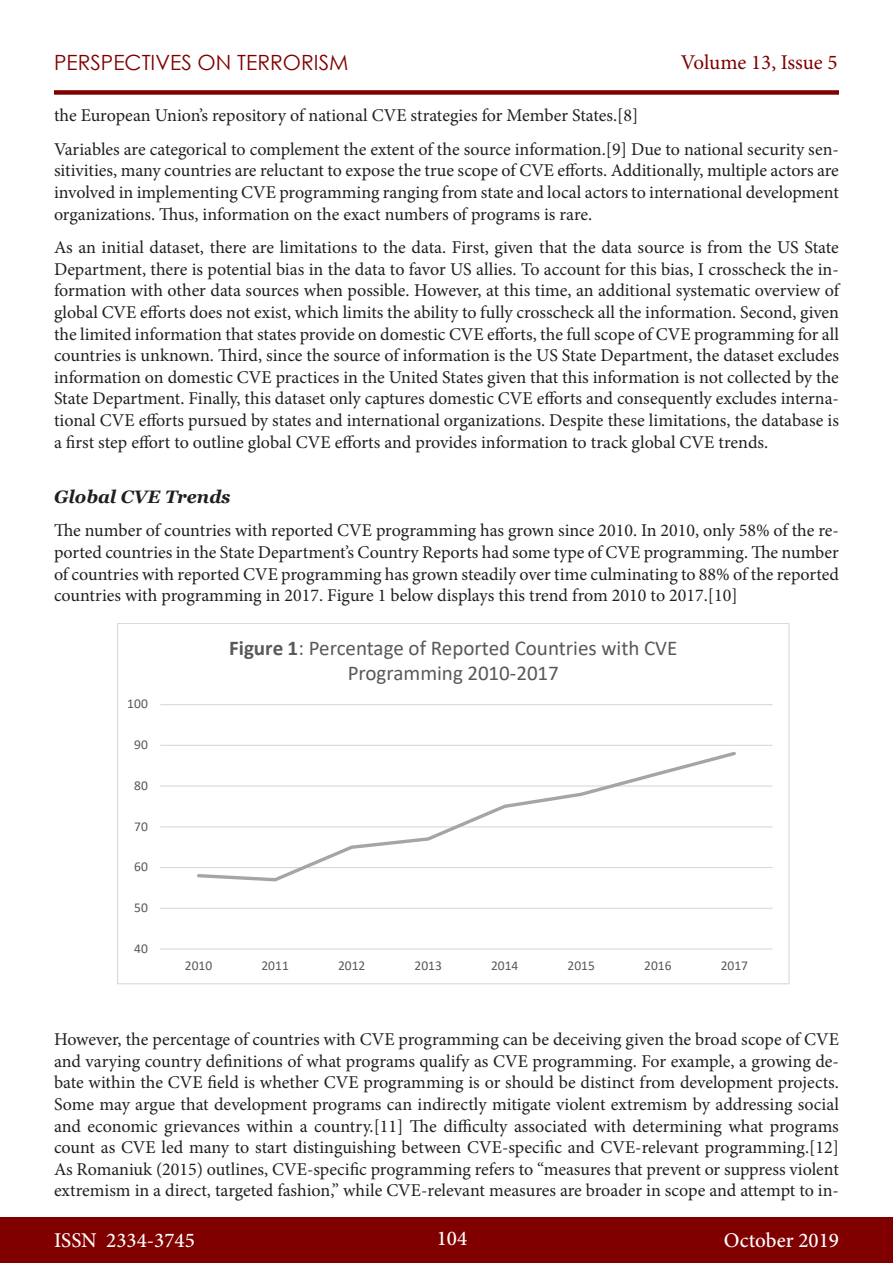
<style>
.page{position:relative;width:893px;height:1263px;background:#fff}
.page>*{position:absolute;margin:0;border:0;box-sizing:border-box;transform-origin:0 0}
.t1{font:21px/25.8px "Calibri";color:#595959;text-align:center}
.t2{font:500 21px "Minion Pro";color:#fff}
.t3{font:21px "Century Gothic";color:#800000}
.t4{font:21px "Minion Pro";letter-spacing:-.005em;color:#800000}
.t5{font:18px/21.6px "Minion Pro";color:#231f20;text-align:justify}
.t6{font:italic 700 18px "Georgia";color:#231f20}
.t7{font:13.5px "Calibri";color:#595959}
.s1{font-weight:700}
</style>
<div class="page">
<div style="left:0;top:1217px;width:893px;height:46px;background:#800000"></div>
<div style="left:54px;top:90px;width:785px;height:5px;background:#800000"></div>
<hr style="left:160px;top:908px;width:612px;height:1px;background:#d9d9d9">
<hr style="left:160px;top:867px;width:612px;height:1px;background:#d9d9d9">
<hr style="left:160px;top:826px;width:612px;height:1px;background:#d9d9d9">
<hr style="left:160px;top:785px;width:612px;height:1px;background:#d9d9d9">
<hr style="left:160px;top:745px;width:612px;height:1px;background:#d9d9d9">
<hr style="left:160px;top:704px;width:612px;height:1px;background:#d9d9d9">
<hr style="left:160px;top:948px;width:612px;height:1px;background:#d9d9d9">
<svg style="left:195px;top:752px;width:543px;height:130px"></svg>
<p class="t3" style="left:54px;top:47px;width:296px">PERSPECTIVES ON TERRORISM</p>
<p class="t4" style="left:681px;top:48px;width:158px">Volume 13, Issue 5</p>
<p class="t5" style="left:54px;top:105px;width:586px">the European Union’s repository of national CVE strategies for Member States.[8]</p>
<p class="t5" style="left:54px;top:138px;width:786px">Variables are categorical to complement the extent of the source information.[9] Due to national security sen&shy;sitivities, many countries are reluctant to expose the true scope of CVE efforts. Additionally, multiple actors are involved in implementing CVE programming ranging from state and local actors to international development organizations. Thus, information on the exact numbers of programs is rare.</p>
<p class="t5" style="left:54px;top:237px;width:787px">As an initial dataset, there are limitations to the data. First, given that the data source is from the US State Department, there is potential bias in the data to favor US allies. To account for this bias, I crosscheck the in&shy;formation with other data sources when possible. However, at this time, an additional systematic overview of global CVE efforts does not exist, which limits the ability to fully crosscheck all the information. Second, given the limited information that states provide on domestic CVE efforts, the full scope of CVE programming for all countries is unknown. Third, since the source of information is the US State Department, the dataset excludes information on domestic CVE practices in the United States given that this information is not collected by the State Department. Finally, this dataset only captures domestic CVE efforts and consequently excludes interna&shy;tional CVE efforts pursued by states and international organizations. Despite these limitations, the database is a first step effort to outline global CVE efforts and provides information to track global CVE trends.</p>
<p class="t6" style="left:54px;top:485px;width:178px">Global CVE Trends</p>
<p class="t5" style="left:54px;top:520px;width:787px">The number of countries with reported CVE programming has grown since 2010. In 2010, only 58% of the re&shy;ported countries in the State Department’s Country Reports had some type of CVE programming. The number of countries with reported CVE programming has grown steadily over time culminating to 88% of the reported countries with programming in 2017. Figure 1 below displays this trend from 2010 to 2017.[10]</p>
<p class="t7" style="left:127px;top:695px;width:22px">100</p>
<p class="t7" style="left:134px;top:735px;width:15px">90</p>
<p class="t7" style="left:134px;top:776px;width:15px">80</p>
<p class="t7" style="left:134px;top:817px;width:15px">70</p>
<p class="t7" style="left:134px;top:857px;width:15px">60</p>
<p class="t7" style="left:134px;top:898px;width:15px">50</p>
<p class="t7" style="left:134px;top:939px;width:15px">40</p>
<p class="t1" style="left:229px;top:634px;width:450px"><span class="s1">Figure 1</span>: Percentage of Reported Countries with CVE<br>Programming 2010-2017</p>
<p class="t7" style="left:185px;top:956px;width:29px">2010</p>
<p class="t7" style="left:261px;top:956px;width:29px">2011</p>
<p class="t7" style="left:338px;top:956px;width:29px">2012</p>
<p class="t7" style="left:415px;top:956px;width:29px">2013</p>
<p class="t7" style="left:491px;top:956px;width:29px">2014</p>
<p class="t7" style="left:568px;top:956px;width:29px">2015</p>
<p class="t7" style="left:644px;top:956px;width:29px">2016</p>
<p class="t7" style="left:721px;top:956px;width:29px">2017</p>
<p class="t5" style="left:54px;top:1029px;width:786px">However, the percentage of countries with CVE programming can be deceiving given the broad scope of CVE and varying country definitions of what programs qualify as CVE programming. For example, a growing de&shy;bate within the CVE field is whether CVE programming is or should be distinct from development projects.<br>Some may argue that development programs can indirectly mitigate violent extremism by addressing social and economic grievances within a country.[11] The difficulty associated with determining what programs count as CVE led many to start distinguishing between CVE-specific and CVE-relevant programming.[12] As Romaniuk (2015) outlines, CVE-specific programming refers to “measures that prevent or suppress violent extremism in a direct, targeted fashion,” while CVE-relevant measures are broader in scope and attempt to in-</p>
<p class="t2" style="left:54px;top:1226px;width:142px">ISSN 2334-3745</p>
<p class="t2" style="left:437px;top:1224px;width:32px">104</p>
<p class="t2" style="left:724px;top:1226px;width:117px">October 2019</p>
</div>
